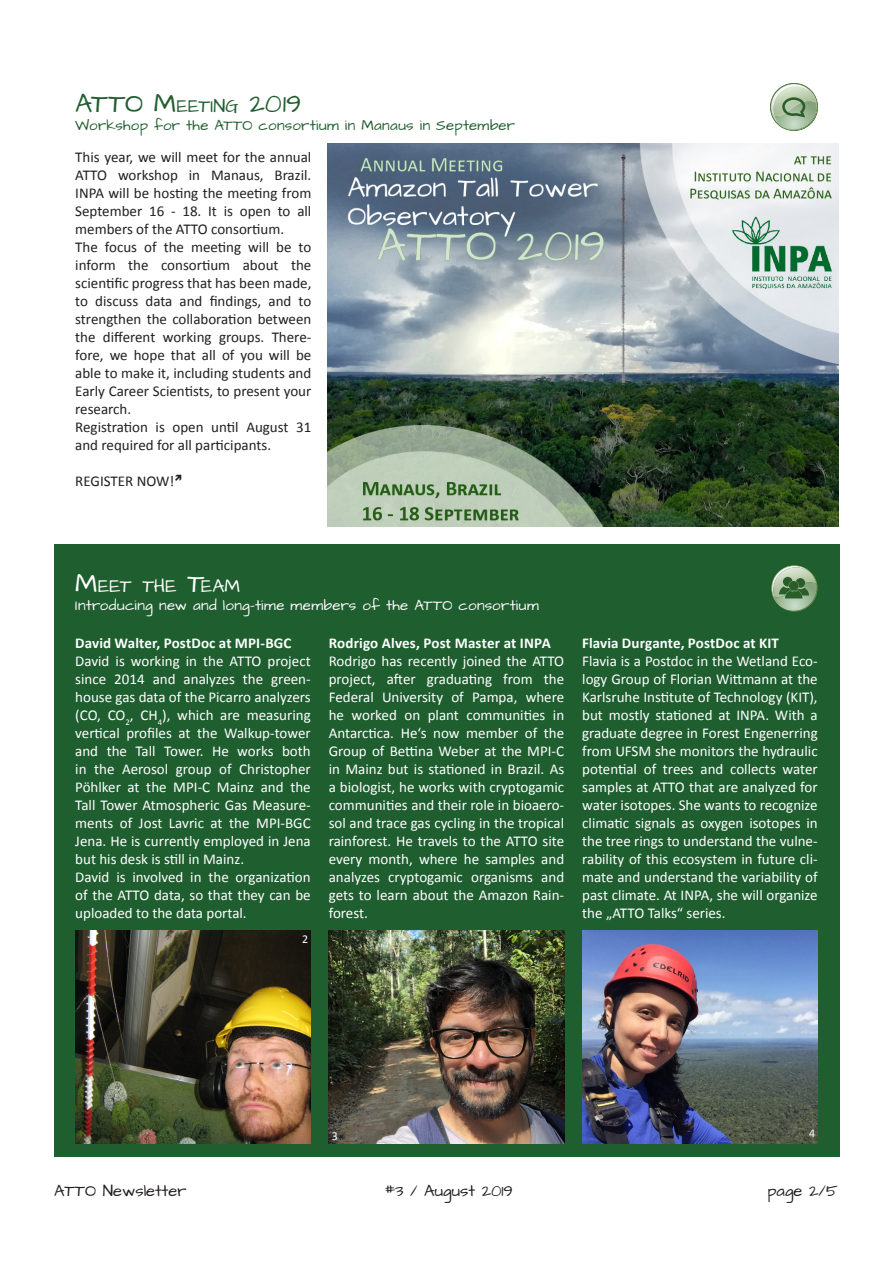
<style>
.page{position:relative;width:893px;height:1263px;background:#fff}
.page>*{position:absolute;margin:0;border:0;box-sizing:border-box;transform-origin:0 0}
.t1{font:27px "Architects Daughter";letter-spacing:.005em;color:#225e2f}
.t2{font:18.9px "Architects Daughter";color:#fff}
.t3{font:16.5px "Architects Daughter";color:#231f20}
.Text{font:15px/18px "Calibri";color:#fff;text-align:justify}
.Text-2{font:15px/18px "Calibri";color:#231f20;text-align:justify}
.Absatzformat_2{font:15px/18px "Calibri";color:#fff;text-align:justify}
.Absatzformat_2-2{font:700 15px "Calibri";letter-spacing:.005em;color:#fff}
.t4{font:15px "Architects Daughter";letter-spacing:.025em;color:#fff}
.t5{font:15px "Architects Daughter";letter-spacing:.02em;color:#225e2f}
.Text-3{font:700 15px "Calibri";letter-spacing:.01em;color:#fff}
.t6{font:12px "Calibri";color:#fff}
.s1{font-size:18.9px}
.s2{font-size:27px}
</style>
<div class="page">
<img style="left:328px;top:144px;width:511px;height:382px">
<div style="left:54px;top:544px;width:785px;height:613px;background:#1e5e2f"></div>
<svg style="left:770px;top:83px;width:48px;height:48px"></svg>
<img style="left:75px;top:931px;width:236px;height:212px">
<img style="left:329px;top:931px;width:235px;height:212px">
<img style="left:582px;top:931px;width:236px;height:212px">
<svg style="left:770px;top:564px;width:48px;height:48px"></svg>
<p class="t1" style="left:75px;top:85px;width:228px">ATTO M<span class="s1">EETING</span> 2019</p>
<p class="t5" style="left:75px;top:115px;width:441px">Workshop for the ATTO consortium in Manaus in September</p>
<p class="Text-2" style="left:75px;top:148px;width:238px">This year, we will meet for the annual ATTO workshop in Manaus, Brazil.<br>INPA will be hosting the meeting from September 16 - 18. It is open to all members of the ATTO consortium.</p>
<p class="Text-2" style="left:75px;top:238px;width:238px">The focus of the meeting will be to inform the consortium about the scientific progress that has been made, to discuss data and findings, and to strengthen the collaboration between the different working groups. There&shy;fore, we hope that all of you will be able to make it, including students and Early Career Scientists, to present your research.</p>
<p class="Text-2" style="left:75px;top:418px;width:238px">Registration is open until August 31 and required for all participants.</p>
<p class="Text-2" style="left:75px;top:472px;width:101px">REGISTER NOW!</p>
<p class="t2" style="left:75px;top:573px;width:166px"><span class="s2">M</span>EET THE <span class="s2">T</span>EAM</p>
<p class="t4" style="left:75px;top:595px;width:465px">Introducing new and long-time members of the ATTO consortium</p>
<p class="Absatzformat_2-2" style="left:75px;top:633px;width:218px">David Walter, PostDoc at MPI-BGC</p>
<p class="Text" style="left:75px;top:652px;width:237px">David is working in the ATTO project since 2014 and analyzes the green&shy;house gas data of the Picarro analyzers (CO, CO<sub>2</sub>, CH<sub>4</sub>), which are measuring vertical profiles at the Walkup-tower and the Tall Tower. He works both in the Aerosol group of Christopher Pöhlker at the MPI-C Mainz and the Tall Tower Atmospheric Gas Measure&shy;ments of Jost Lavric at the MPI-BGC Jena. He is currently employed in Jena but his desk is still in Mainz.</p>
<p class="Text" style="left:75px;top:868px;width:237px">David is involved in the organization of the ATTO data, so that they can be uploaded to the data portal.</p>
<p class="Text-3" style="left:329px;top:633px;width:224px">Rodrigo Alves, Post Master at INPA</p>
<p class="Text" style="left:329px;top:652px;width:237px">Rodrigo has recently joined the ATTO project, after graduating from the Federal University of Pampa, where he worked on plant communities in Antarctica. He‘s now member of the Group of Bettina Weber at the MPI-C in Mainz but is stationed in Brazil. As a biologist, he works with cryptogamic communities and their role in bioaero&shy;sol and trace gas cycling in the tropical rainforest. He travels to the ATTO site every month, where he samples and analyzes cryptogamic organisms and gets to learn about the Amazon Rain&shy;forest.</p>
<p class="t6" style="left:302px;top:931px;width:8px">2</p>
<p class="Absatzformat_2-2" style="left:582px;top:633px;width:198px">Flavia Durgante, PostDoc at KIT</p>
<p class="Absatzformat_2" style="left:582px;top:652px;width:237px">Flavia is a Postdoc in the Wetland Eco&shy;logy Group of Florian Wittmann at the Karlsruhe Institute of Technology (KIT), but mostly stationed at INPA. With a graduate degree in Forest Engenerring from UFSM she monitors the hydraulic potential of trees and collects water samples at ATTO that are analyzed for water isotopes. She wants to recognize climatic signals as oxygen isotopes in the tree rings to understand the vulne&shy;rability of this ecosystem in future cli&shy;mate and understand the variability of past climate. At INPA, she will organize the „ATTO Talks“ series.</p>
<p class="t6" style="left:332px;top:1128px;width:8px">3</p>
<p class="t6" style="left:809px;top:1125px;width:8px">4</p>
<p class="t3" style="left:54px;top:1179px;width:134px">ATTO Newsletter</p>
<p class="t3" style="left:385px;top:1179px;width:130px">#3 / August 2019</p>
<p class="t3" style="left:767px;top:1179px;width:72px">page 2/5</p>
</div>
